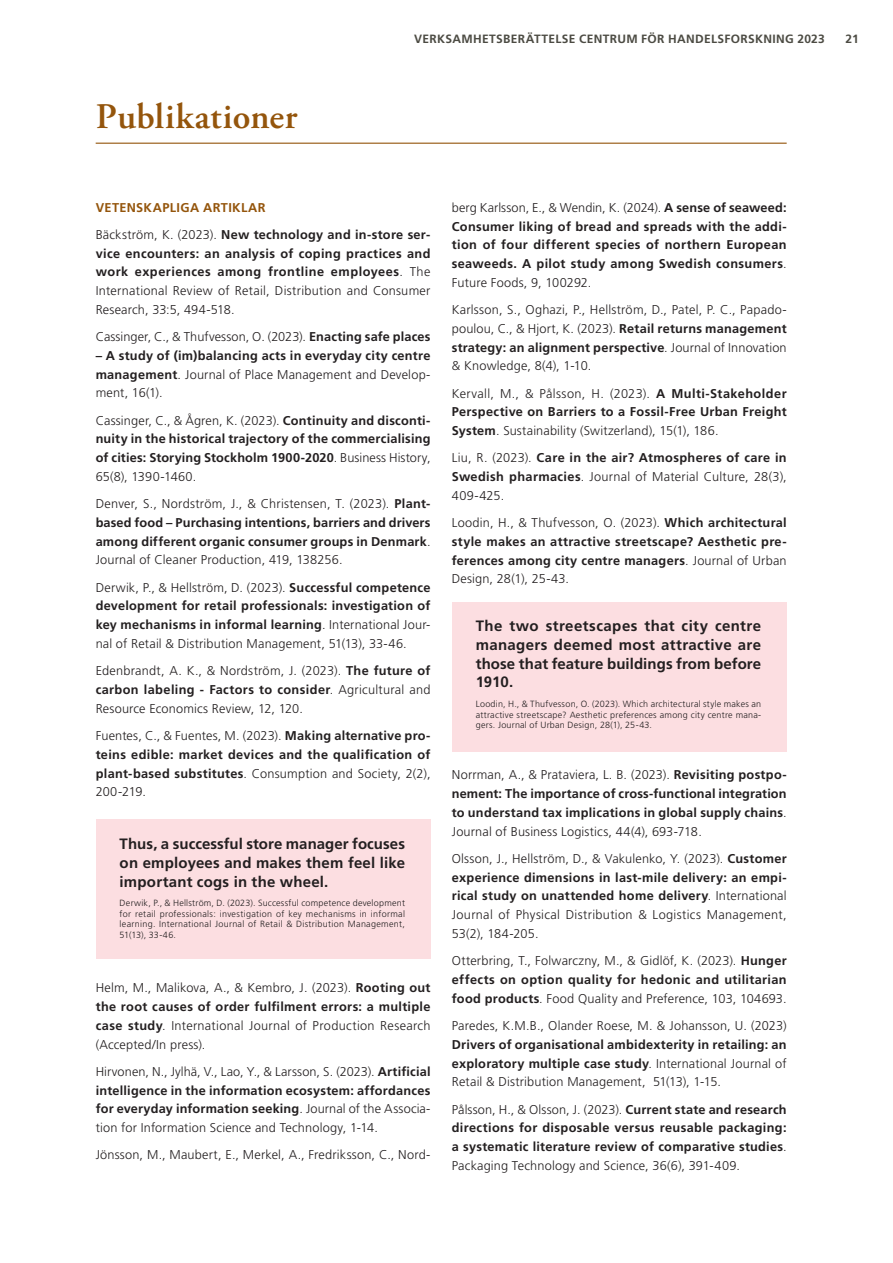
<style>
.page{position:relative;width:893px;height:1263px;background:#fff}
.page>*{position:absolute;margin:0;border:0;box-sizing:border-box;transform-origin:0 0}
.Brons_huvudrubriker{font:600 36px "Adobe Garamond Pro";letter-spacing:.01em;color:#94550c}
.Svart_Brödtext_utan_indrag{font:700 15px/18.8px "Frutiger LT Std";letter-spacing:.01em;color:#231f20;text-align:justify}
.Svart_Brödtext_utan_indrag-2{font:700 12.75px/18.8px "Frutiger LT Std";letter-spacing:.02em;color:#231f20;text-align:justify}
.Svart_Brödtext_utan_indrag-3{font:300 12.75px/18.8px "Frutiger LT Std";letter-spacing:.015em;color:#231f20;text-align:justify}
.Brons_Underrubrik_1{font:700 12.75px "Frutiger LT Std";letter-spacing:.03em;color:#94550c}
.t1{font:700 12px "Frutiger LT Std";letter-spacing:.025em;color:#4c4b43}
.Svart_Brödtext_utan_indrag-4{font:300 9px/10.8px "Frutiger LT Std";letter-spacing:.03em;color:#231f20;text-align:justify}
.s1{font-weight:300}
.s2{font-weight:700}
</style>
<div class="page">
<hr style="left:96px;top:143px;width:691px;height:1px;background:#94550c">
<div style="left:452px;top:602px;width:335px;height:150px;background:#fcdee1"></div>
<div style="left:96px;top:820px;width:335px;height:139px;background:#fcdee1"></div>
<p class="Brons_huvudrubriker" style="left:96px;top:96px;width:203px">Publikationer</p>
<p class="t1" style="left:414px;top:32px;width:412px">VERKSAMHETSBERÄTTELSE CENTRUM FÖR HANDELSFORSKNING 2023</p>
<p class="t1" style="left:846px;top:32px;width:15px">21</p>
<p class="Brons_Underrubrik_1" style="left:96px;top:200px;width:171px">VETENSKAPLIGA ARTIKLAR</p>
<p class="Svart_Brödtext_utan_indrag-2" style="left:96px;top:225px;width:336px"><span class="s1">Bäckström, K. (2023).</span> New technology and in-store ser&shy;vice encounters: an analysis of coping practices and work experiences among frontline employees<span class="s1">. The International Review of Retail, Distribution and Consumer Research, 33:5, 494-518.</span></p>
<p class="Svart_Brödtext_utan_indrag-3" style="left:96px;top:327px;width:336px">Cassinger, C., &amp; Thufvesson, O. (2023). <span class="s2">Enacting safe places</span></p>
<p class="Svart_Brödtext_utan_indrag-2" style="left:96px;top:346px;width:336px">– A study of (im)balancing acts in everyday city centre management<span class="s1">. Journal of Place Management and Develop&shy;ment, 16(1).</span></p>
<p class="Svart_Brödtext_utan_indrag-2" style="left:96px;top:411px;width:336px"><span class="s1">Cassinger, C., &amp; Ågren, K. (2023).</span> Continuity and disconti&shy;nuity in the historical trajectory of the commercialising of cities: Storying Stockholm 1900-2020<span class="s1">. Business History, 65(8), 1390-1460.</span></p>
<p class="Svart_Brödtext_utan_indrag-2" style="left:96px;top:494px;width:336px"><span class="s1">Denver, S., Nordström, J., &amp; Christensen, T. (2023).</span> Plant&shy;based food – Purchasing intentions, barriers and drivers among different organic consumer groups in Denmark<span class="s1">.<br>Journal of Cleaner Production, 419, 138256.</span></p>
<p class="Svart_Brödtext_utan_indrag-2" style="left:96px;top:578px;width:336px"><span class="s1">Derwik, P., &amp; Hellström, D. (2023).</span> Successful competence development for retail professionals: investigation of key mechanisms in informal learning<span class="s1">. International Jour&shy;nal of Retail &amp; Distribution Management, 51(13), 33-46.</span></p>
<p class="Svart_Brödtext_utan_indrag-3" style="left:96px;top:662px;width:336px">Edenbrandt, A. K., &amp; Nordström, J. (2023). <span class="s2">The future of carbon labeling - Factors to consider</span>. Agricultural and Resource Economics Review, 12, 120.</p>
<p class="Svart_Brödtext_utan_indrag-2" style="left:96px;top:726px;width:336px"><span class="s1">Fuentes, C., &amp; Fuentes, M. (2023).</span> Making alternative pro&shy;teins edible: market devices and the qualification of plant-based substitutes<span class="s1">. Consumption and Society, 2(2), 200-219.</span></p>
<p class="Svart_Brödtext_utan_indrag" style="left:120px;top:834px;width:287px">Thus, a successful store manager focuses on employees and makes them feel like important cogs in the wheel.</p>
<p class="Svart_Brödtext_utan_indrag-4" style="left:120px;top:897px;width:287px">Derwik, P., &amp; Hellström, D. (2023). Successful competence development for retail professionals: investigation of key mechanisms in informal learning. International Journal of Retail &amp; Distribution Management, 51(13), 33-46.</p>
<p class="Svart_Brödtext_utan_indrag-3" style="left:96px;top:979px;width:336px">Helm, M., Malikova, A., &amp; Kembro, J. (2023). <span class="s2">Rooting out the root causes of order fulfilment errors: a multiple case study</span>. International Journal of Production Research (Accepted/In press).</p>
<p class="Svart_Brödtext_utan_indrag-3" style="left:96px;top:1062px;width:336px">Hirvonen, N., Jylhä, V., Lao, Y., &amp; Larsson, S. (2023). <span class="s2">Artificial intelligence in the information ecosystem: affordances for everyday information seeking</span>. Journal of the Associa&shy;tion for Information Science and Technology, 1-14.</p>
<p class="Svart_Brödtext_utan_indrag-3" style="left:96px;top:1146px;width:336px">Jönsson, M., Maubert, E., Merkel, A., Fredriksson, C., Nord-</p>
<p class="Svart_Brödtext_utan_indrag-2" style="left:452px;top:198px;width:336px"><span class="s1">berg Karlsson, E., &amp; Wendin, K. (2024).</span> A sense of seaweed:<br>Consumer liking of bread and spreads with the addi&shy;tion of four different species of northern European seaweeds. A pilot study among Swedish consumers<span class="s1">.<br>Future Foods, 9, 100292.</span></p>
<p class="Svart_Brödtext_utan_indrag-3" style="left:452px;top:300px;width:336px">Karlsson, S., Oghazi, P., Hellström, D., Patel, P. C., Papado&shy;poulou, C., &amp; Hjort, K. (2023). <span class="s2">Retail returns management strategy: an alignment perspective</span>. Journal of Innovation &amp; Knowledge, 8(4), 1-10.</p>
<p class="Svart_Brödtext_utan_indrag-2" style="left:452px;top:384px;width:336px"><span class="s1">Kervall, M., &amp; Pålsson, H. (2023).</span> A Multi-Stakeholder Perspective on Barriers to a Fossil-Free Urban Freight System<span class="s1">. Sustainability (Switzerland), 15(1), 186.</span></p>
<p class="Svart_Brödtext_utan_indrag-3" style="left:452px;top:449px;width:336px">Liu, R. (2023). <span class="s2">Care in the air? Atmospheres of care in Swedish pharmacies</span>. Journal of Material Culture, 28(3), 409-425.</p>
<p class="Svart_Brödtext_utan_indrag-2" style="left:452px;top:513px;width:336px"><span class="s1">Loodin, H., &amp; Thufvesson, O. (2023).</span> Which architectural style makes an attractive streetscape? Aesthetic pre&shy;ferences among city centre managers<span class="s1">. Journal of Urban Design, 28(1), 25-43.</span></p>
<p class="Svart_Brödtext_utan_indrag" style="left:476px;top:617px;width:287px">The two streetscapes that city centre managers deemed most attractive are those that feature buildings from before 1910.</p>
<p class="Svart_Brödtext_utan_indrag-4" style="left:476px;top:698px;width:287px">Loodin, H., &amp; Thufvesson, O. (2023). Which architectural style makes an attractive streetscape? Aesthetic preferences among city centre mana&shy;gers. Journal of Urban Design, 28(1), 25-43.</p>
<p class="Svart_Brödtext_utan_indrag-2" style="left:452px;top:766px;width:336px"><span class="s1">Norrman, A., &amp; Prataviera, L. B. (2023).</span> Revisiting postpo&shy;nement: The importance of cross-functional integration to understand tax implications in global supply chains<span class="s1">.<br>Journal of Business Logistics, 44(4), 693-718.</span></p>
<p class="Svart_Brödtext_utan_indrag-3" style="left:452px;top:849px;width:336px">Olsson, J., Hellström, D., &amp; Vakulenko, Y. (2023). <span class="s2">Customer experience dimensions in last-mile delivery: an empi&shy;rical study on unattended home delivery</span>. International Journal of Physical Distribution &amp; Logistics Management, 53(2), 184-205.</p>
<p class="Svart_Brödtext_utan_indrag-3" style="left:452px;top:952px;width:336px">Otterbring, T., Folwarczny, M., &amp; Gidlöf, K. (2023). <span class="s2">Hunger effects on option quality for hedonic and utilitarian food products</span>. Food Quality and Preference, 103, 104693.</p>
<p class="Svart_Brödtext_utan_indrag-3" style="left:452px;top:1016px;width:336px">Paredes, K.M.B., Olander Roese, M. &amp; Johansson, U. (2023)<br><span class="s2">Drivers of organisational ambidexterity in retailing: an exploratory multiple case study</span>. International Journal of Retail &amp; Distribution Management, 51(13), 1-15.</p>
<p class="Svart_Brödtext_utan_indrag-2" style="left:452px;top:1100px;width:336px"><span class="s1">Pålsson, H., &amp; Olsson, J. (2023).</span> Current state and research directions for disposable versus reusable packaging: a systematic literature review of comparative studies<span class="s1">.<br>Packaging Technology and Science, 36(6), 391-409.</span></p>
</div>
